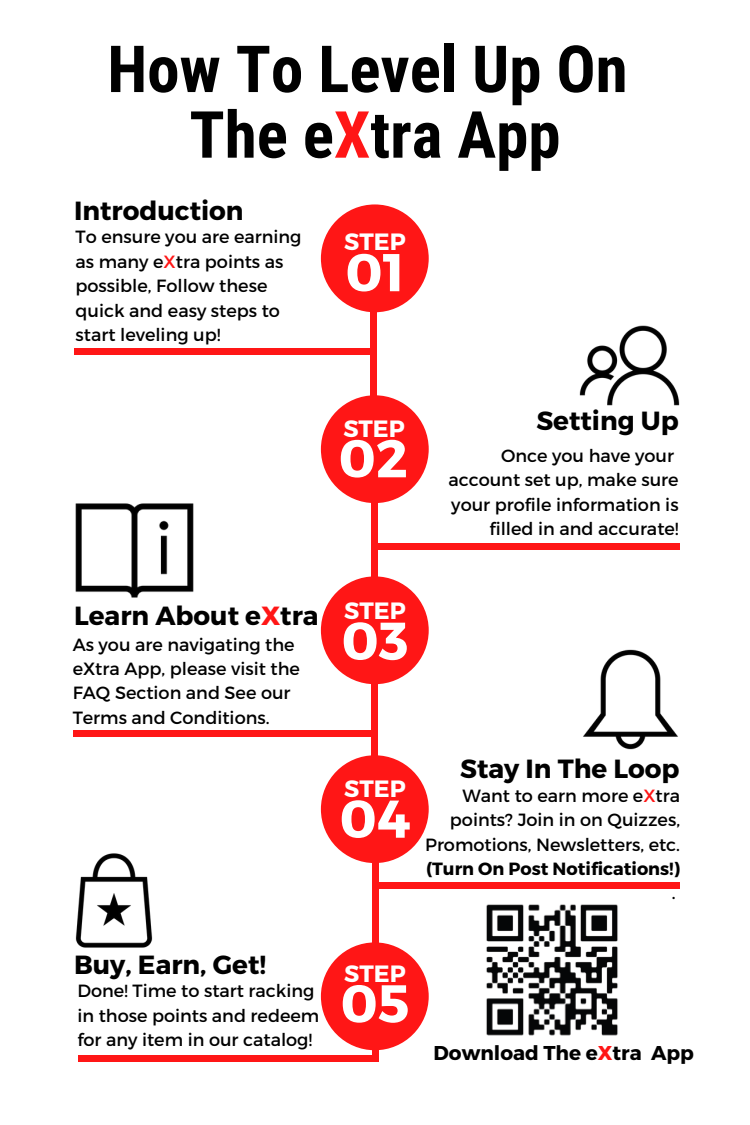
<style>
.page{position:relative;width:750px;height:1125px;background:#fff}
.page>*{position:absolute;margin:0;border:0;box-sizing:border-box;transform-origin:0 0}
.t1{font:700 65px/65.6px "Roboto Condensed";color:#000;text-align:center}
.t2{font:700 53px "Montserrat";color:#fff}
.t3{font:700 26.25px "Montserrat";color:#000}
.t4{font:700 23.62px "Montserrat";color:#fff}
.t5{font:700 20px "Montserrat";color:#000}
.t6{font:17.62px/24.4px "Montserrat";color:#000}
.t7{font:700 17.62px "Montserrat";color:#000}
.s1{color:#ff1616}
</style>
<div class="page">
<div style="left:321px;top:395px;width:108px;height:108px;background:#ff1616;border-radius:50%"></div>
<div style="left:321px;top:576px;width:108px;height:108px;background:#ff1616;border-radius:50%"></div>
<div style="left:370px;top:293px;width:7px;height:112px;background:#ff1616"></div>
<div style="left:321px;top:204px;width:108px;height:108px;background:#ff1616;border-radius:50%"></div>
<div style="left:74px;top:349px;width:300px;height:6px;background:#ff1616"></div>
<div style="left:376px;top:544px;width:304px;height:6px;background:#ff1616"></div>
<div style="left:73px;top:731px;width:300px;height:6px;background:#ff1616"></div>
<div style="left:377px;top:882px;width:303px;height:7px;background:#ff1616"></div>
<div style="left:78px;top:1056px;width:300px;height:6px;background:#ff1616"></div>
<div style="left:372px;top:496px;width:6px;height:81px;background:#ff1616"></div>
<div style="left:321px;top:755px;width:108px;height:108px;background:#ff1616;border-radius:50%"></div>
<div style="left:372px;top:674px;width:6px;height:81px;background:#ff1616"></div>
<div style="left:321px;top:942px;width:108px;height:108px;background:#ff1616;border-radius:50%"></div>
<div style="left:373px;top:853px;width:6px;height:90px;background:#ff1616"></div>
<div style="left:373px;top:1044px;width:6px;height:18px;background:#ff1616"></div>
<img style="left:583px;top:649px;width:95px;height:101px">
<img style="left:486px;top:904px;width:132px;height:132px">
<img style="left:75px;top:853px;width:78px;height:95px">
<img style="left:75px;top:503px;width:119px;height:95px">
<img style="left:579px;top:325px;width:101px;height:81px">
<h1 class="t1" style="left:107px;top:37px;width:522px">How To Level Up On<br>The e<span class="s1">X</span>tra App</h1>
<h3 class="t3" style="left:74px;top:194px;width:171px">Introduction</h3>
<h2 class="t2" style="left:345px;top:238px;width:61px">01</h2>
<p class="t6" style="left:76px;top:224px;width:228px">To ensure you are earning as many e<span class="s1">X</span>tra points as possible, Follow these quick and easy steps to start leveling up!</p>
<h3 class="t4" style="left:344px;top:227px;width:63px">STEP</h3>
<h3 class="t4" style="left:343px;top:413px;width:63px">STEP</h3>
<h2 class="t2" style="left:339px;top:424px;width:71px">02</h2>
<h3 class="t3" style="left:536px;top:403px;width:144px">Setting Up</h3>
<p class="t6" style="left:448px;top:443px;width:232px;text-align:right">Once you have your account set up, make sure your profile information is filled in and accurate!</p>
<h3 class="t3" style="left:74px;top:598px;width:246px">Learn About e<span class="s1">X</span>tra</h3>
<p class="t6" style="left:73px;top:631px;width:229px">As you are navigating the eXtra App, please visit the<br>FAQ Section and See our<br>Terms and Conditions.</p>
<h3 class="t3" style="left:74px;top:948px;width:193px">Buy, Earn, Get!</h3>
<p class="t6" style="left:77px;top:978px;width:243px">Done! Time to start racking in those points and redeem for any item in our catalog!</p>
<h3 class="t4" style="left:344px;top:596px;width:63px">STEP</h3>
<h2 class="t2" style="left:342px;top:606px;width:68px">03</h2>
<h3 class="t4" style="left:344px;top:773px;width:63px">STEP</h3>
<h2 class="t2" style="left:340px;top:784px;width:72px">04</h2>
<h3 class="t3" style="left:460px;top:752px;width:221px">Stay In The Loop</h3>
<p class="t6" style="left:425px;top:783px;width:256px;text-align:right">Want to earn more e<span class="s1">X</span>tra points? Join in on Quizzes,<br>Promotions, Newsletters, etc.</p>
<p class="t7" style="left:426px;top:857px;width:256px">(Turn On Post Notifications!)</p>
<p class="t6" style="left:672px;top:880px;width:5px">.</p>
<h3 class="t4" style="left:344px;top:958px;width:63px">STEP</h3>
<h2 class="t2" style="left:341px;top:969px;width:70px">05</h2>
<p class="t5" style="left:434px;top:1040px;width:262px">Download The e<span class="s1">X</span>tra App</p>
</div>
